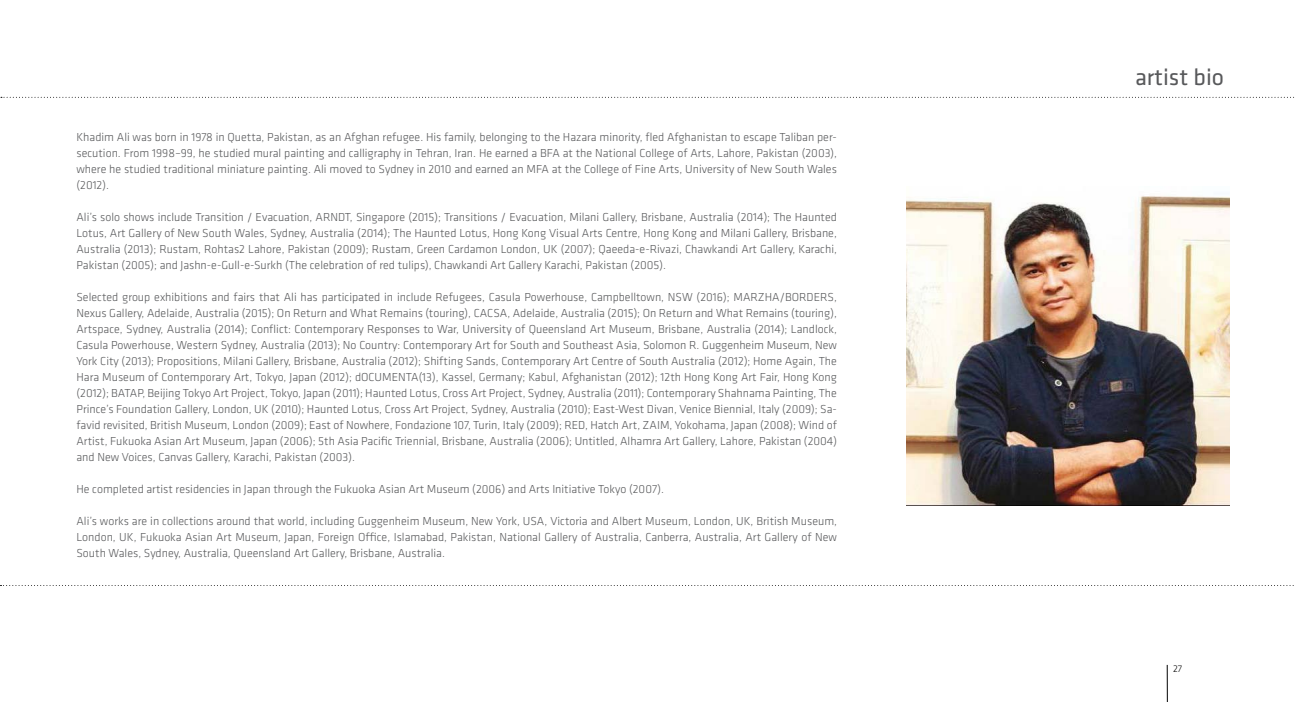
<style>
.page{position:relative;width:1296px;height:702px;background:#fff}
.page>*{position:absolute;margin:0;border:0;box-sizing:border-box;transform-origin:0 0}
.t1{font:24px "Klavika";color:#58595b}
.t2{font:300 12px/16px "Klavika";color:#58595b;text-align:justify}
.t3{font:300 10px "Klavika";color:#000}
</style>
<div class="page">
<hr style="left:1167px;top:665px;width:1px;height:37px;background:#000">
<svg style="left:0;top:585px;width:1294px;height:1px"></svg>
<svg style="left:1px;top:97px;width:1293px;height:1px"></svg>
<img style="left:906px;top:196px;width:323px;height:310px">
<p class="t2" style="left:76px;top:129px;width:762px">Khadim Ali was born in 1978 in Quetta, Pakistan, as an Afghan refugee. His family, belonging to the Hazara minority, fled Afghanistan to escape Taliban per&shy;secution. From 1998–99, he studied mural painting and calligraphy in Tehran, Iran. He earned a BFA at the National College of Arts, Lahore, Pakistan (2003), where he studied traditional miniature painting. Ali moved to Sydney in 2010 and earned an MFA at the College of Fine Arts, University of New South Wales (2012).</p>
<p class="t2" style="left:76px;top:209px;width:762px">Ali’s solo shows include Transition / Evacuation, ARNDT, Singapore (2015); Transitions / Evacuation, Milani Gallery, Brisbane, Australia (2014); The Haunted Lotus, Art Gallery of New South Wales, Sydney, Australia (2014); The Haunted Lotus, Hong Kong Visual Arts Centre, Hong Kong and Milani Gallery, Brisbane, Australia (2013); Rustam, Rohtas2 Lahore, Pakistan (2009); Rustam, Green Cardamon London, UK (2007); Qaeeda-e-Rivazi, Chawkandi Art Gallery, Karachi, Pakistan (2005); and Jashn-e-Gull-e-Surkh (The celebration of red tulips), Chawkandi Art Gallery Karachi, Pakistan (2005).</p>
<p class="t2" style="left:76px;top:289px;width:762px">Selected group exhibitions and fairs that Ali has participated in include Refugees, Casula Powerhouse, Campbelltown, NSW (2016); MARZHA/BORDERS, Nexus Gallery, Adelaide, Australia (2015); On Return and What Remains (touring), CACSA, Adelaide, Australia (2015); On Return and What Remains (touring), Artspace, Sydney, Australia (2014); Conflict: Contemporary Responses to War, University of Queensland Art Museum, Brisbane, Australia (2014); Landlock, Casula Powerhouse, Western Sydney, Australia (2013); No Country: Contemporary Art for South and Southeast Asia, Solomon R. Guggenheim Museum, New York City (2013); Propositions, Milani Gallery, Brisbane, Australia (2012); Shifting Sands, Contemporary Art Centre of South Australia (2012); Home Again, The Hara Museum of Contemporary Art, Tokyo, Japan (2012); dOCUMENTA(13), Kassel, Germany; Kabul, Afghanistan (2012); 12th Hong Kong Art Fair, Hong Kong (2012); BATAP, Beijing Tokyo Art Project, Tokyo, Japan (2011); Haunted Lotus, Cross Art Project, Sydney, Australia (2011); Contemporary Shahnama Painting, The Prince’s Foundation Gallery, London, UK (2010); Haunted Lotus, Cross Art Project, Sydney, Australia (2010); East-West Divan, Venice Biennial, Italy (2009); Sa&shy;favid revisited, British Museum, London (2009); East of Nowhere, Fondazione 107, Turin, Italy (2009); RED, Hatch Art, ZAIM, Yokohama, Japan (2008); Wind of Artist, Fukuoka Asian Art Museum, Japan (2006); 5th Asia Pacific Triennial, Brisbane, Australia (2006); Untitled, Alhamra Art Gallery, Lahore, Pakistan (2004) and New Voices, Canvas Gallery, Karachi, Pakistan (2003).</p>
<p class="t2" style="left:76px;top:481px;width:589px">He completed artist residencies in Japan through the Fukuoka Asian Art Museum (2006) and Arts Initiative Tokyo (2007).</p>
<p class="t2" style="left:76px;top:513px;width:762px">Ali’s works are in collections around that world, including Guggenheim Museum, New York, USA, Victoria and Albert Museum, London, UK, British Museum, London, UK, Fukuoka Asian Art Museum, Japan, Foreign Office, Islamabad, Pakistan, National Gallery of Australia, Canberra, Australia, Art Gallery of New South Wales, Sydney, Australia, Queensland Art Gallery, Brisbane, Australia.</p>
<h1 class="t1" style="left:1135px;top:65px;width:90px">artist bio</h1>
<p class="t3" style="left:1173px;top:664px;width:11px">27</p>
</div>
